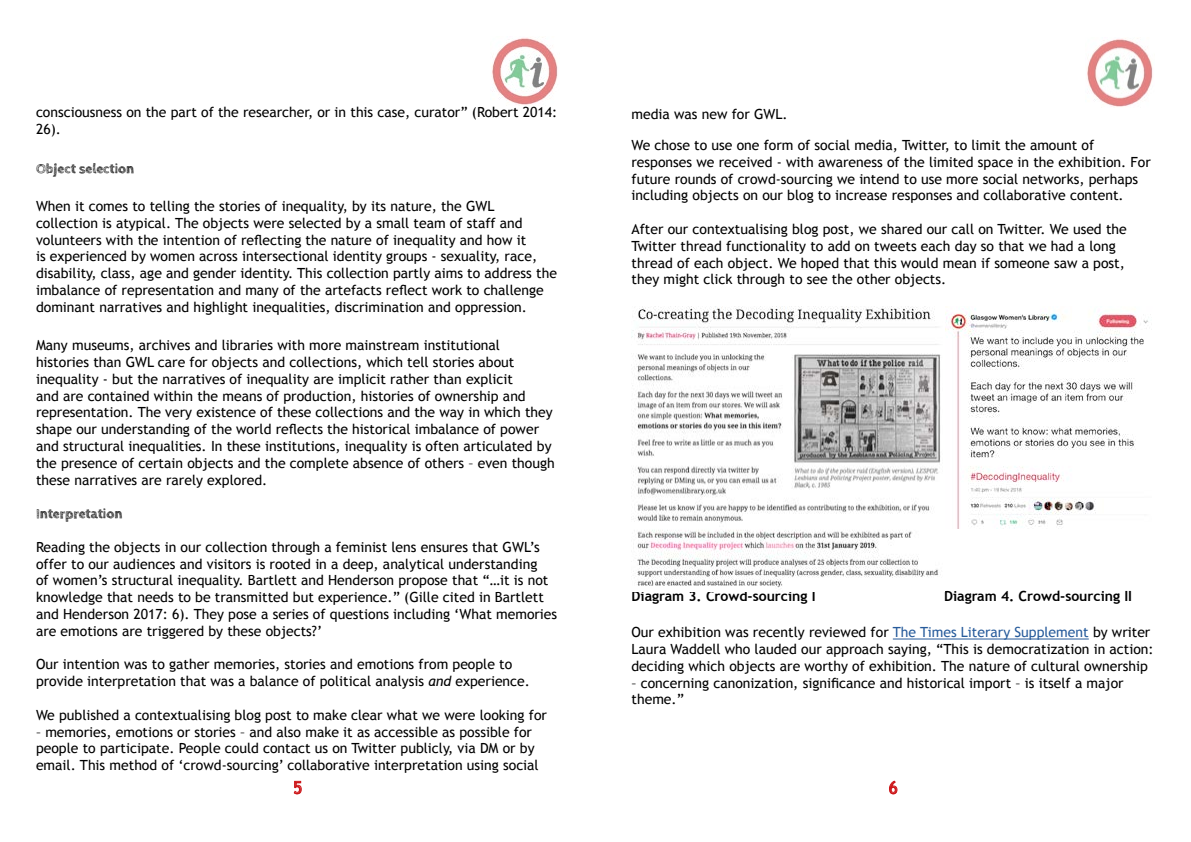
<style>
.page{position:relative;width:1191px;height:842px;background:#fff}
.page>*{position:absolute;margin:0;border:0;box-sizing:border-box;transform-origin:0 0}
.t1{font:17px "Trebuchet MS";color:#cd171a}
.t2{font:14px/16.8px "Trebuchet MS";color:#000}
.t3{font:700 14px "Trebuchet MS";color:#000}
.t4{font:700 14px "Cabin Sketch";color:#000}
.s1{font-style:italic}
.s2{color:#275b9b}
</style>
<div class="page">
<img style="left:492px;top:37px;width:66px;height:68px">
<svg style="left:294px;top:781px;width:8px;height:13px"></svg>
<img style="left:1087px;top:38px;width:66px;height:69px">
<img style="left:945px;top:309px;width:203px;height:220px">
<img style="left:631px;top:306px;width:310px;height:282px">
<svg style="left:889px;top:781px;width:8px;height:13px"></svg>
<hr style="left:893px;top:638px;width:195px;height:1px;background:#275b9b">
<p class="t2" style="left:36px;top:104px;width:523px">consciousness on the part of the researcher, or in this case, curator” (Robert 2014:<br>26).</p>
<p class="t4" style="left:36px;top:160px;width:100px">Object selection</p>
<p class="t2" style="left:36px;top:198px;width:522px">When it comes to telling the stories of inequality, by its nature, the GWL collection is atypical. The objects were selected by a small team of staff and volunteers with the intention of reflecting the nature of inequality and how it<br>is experienced by women across intersectional identity groups - sexuality, race, disability, class, age and gender identity. This collection partly aims to address the imbalance of representation and many of the artefacts reflect work to challenge dominant narratives and highlight inequalities, discrimination and oppression.</p>
<p class="t2" style="left:36px;top:337px;width:520px">Many museums, archives and libraries with more mainstream institutional histories than GWL care for objects and collections, which tell stories about inequality - but the narratives of inequality are implicit rather than explicit<br>and are contained within the means of production, histories of ownership and representation. The very existence of these collections and the way in which they shape our understanding of the world reflects the historical imbalance of power and structural inequalities. In these institutions, inequality is often articulated by the presence of certain objects and the complete absence of others – even though these narratives are rarely explored.</p>
<p class="t4" style="left:36px;top:506px;width:88px">Interpretation</p>
<p class="t2" style="left:36px;top:539px;width:523px">Reading the objects in our collection through a feminist lens ensures that GWL’s offer to our audiences and visitors is rooted in a deep, analytical understanding<br>of women’s structural inequality. Bartlett and Henderson propose that “…it is not knowledge that needs to be transmitted but experience.” (Gille cited in Bartlett and Henderson 2017: 6). They pose a series of questions including ‘What memories are emotions are triggered by these objects?’</p>
<p class="t2" style="left:36px;top:656px;width:495px">Our intention was to gather memories, stories and emotions from people to provide interpretation that was a balance of political analysis <span class="s1">and</span> experience.</p>
<p class="t2" style="left:36px;top:707px;width:512px">We published a contextualising blog post to make clear what we were looking for</p>
<p class="t2" style="left:36px;top:723px;width:504px">– memories, emotions or stories – and also make it as accessible as possible for people to participate. People could contact us on Twitter publicly, via DM or by email. This method of ‘crowd-sourcing’ collaborative interpretation using social</p>
<p class="t1" style="left:293px;top:777px;width:10px">5</p>
<p class="t2" style="left:631px;top:106px;width:158px">media was new for GWL.</p>
<p class="t2" style="left:631px;top:137px;width:521px">We chose to use one form of social media, Twitter, to limit the amount of responses we received - with awareness of the limited space in the exhibition. For future rounds of crowd-sourcing we intend to use more social networks, perhaps including objects on our blog to increase responses and collaborative content.</p>
<p class="t2" style="left:631px;top:221px;width:497px">After our contextualising blog post, we shared our call on Twitter. We used the Twitter thread functionality to add on tweets each day so that we had a long thread of each object. We hoped that this would mean if someone saw a post, they might click through to see the other objects.</p>
<p class="t3" style="left:631px;top:588px;width:186px">Diagram 3. Crowd-sourcing I</p>
<p class="t3" style="left:944px;top:588px;width:190px">Diagram 4. Crowd-sourcing II</p>
<p class="t2" style="left:631px;top:624px;width:524px">Our exhibition was recently reviewed for <span class="s2">The Times Literary Supplement</span> by writer<br>Laura Waddell who lauded our approach saying, “This is democratization in action: deciding which objects are worthy of exhibition. The nature of cultural ownership</p>
<p class="t2" style="left:631px;top:674px;width:494px">– concerning canonization, significance and historical import – is itself a major theme.”</p>
<p class="t1" style="left:888px;top:777px;width:10px">6</p>
</div>
